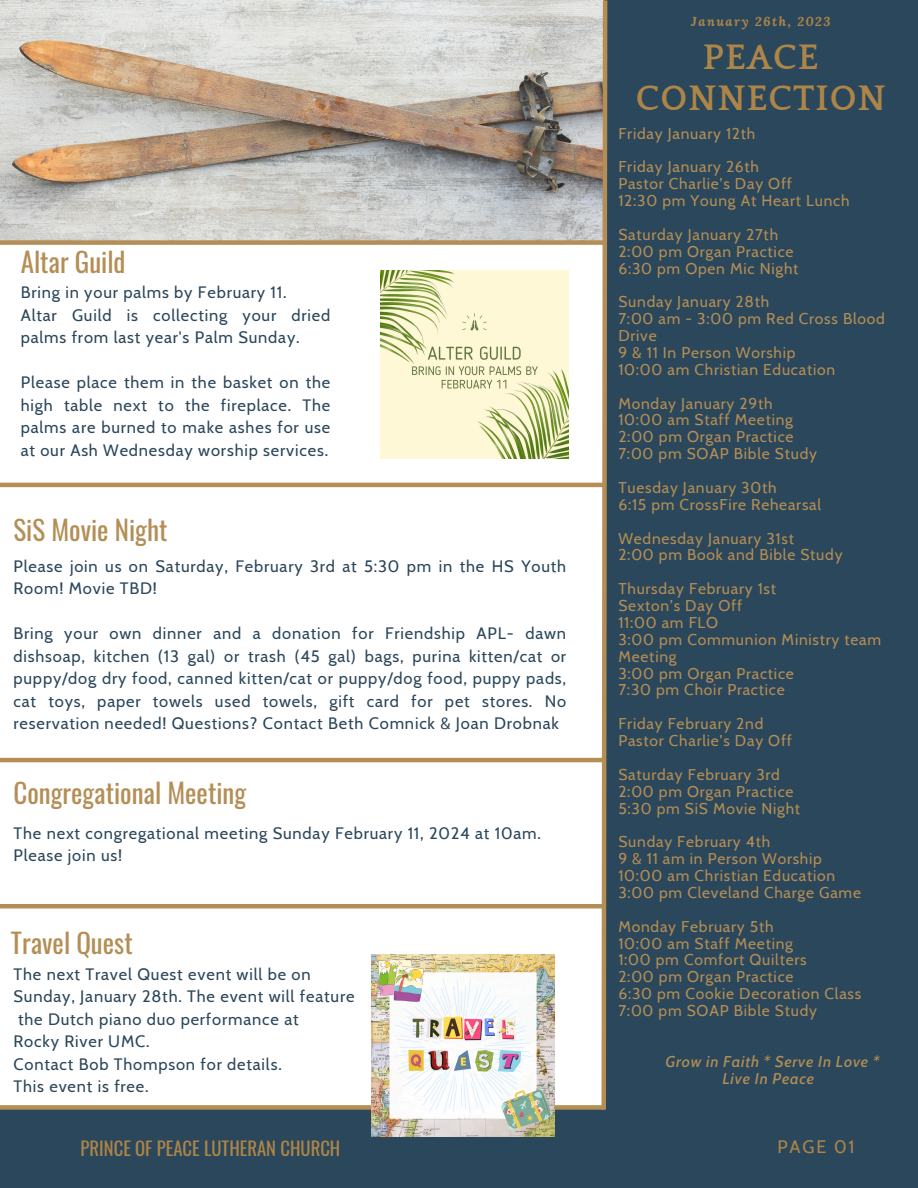
<style>
.page{position:relative;width:918px;height:1188px;background:#fff}
.page>*{position:absolute;margin:0;border:0;box-sizing:border-box;transform-origin:0 0}
.t1{font:700 36.45px/41.7px "Quattrocento";letter-spacing:.025em;color:#ad8548;text-align:center}
.t2{font:27px "Oswald";color:#b48e55}
.t3{font:18.75px "Oswald";color:#ad8548}
.t4{font:18px "Cabin";letter-spacing:.1em;color:#ad8548}
.t5{font:16.5px/22.5px "Cabin";letter-spacing:.05em;color:#2b475b}
.t6{font:15.6px/16.8px "Cabin";letter-spacing:.05em;color:#b48e55}
.t7{font:italic 500 15.6px/16.8px "Cabin";letter-spacing:.05em;color:#b48e55;text-align:center}
.t8{font:italic 700 12.9px "Lora";letter-spacing:.12em;color:#ad8548}
</style>
<div class="page">
<div style="left:0;top:1110px;width:618px;height:78px;background:#2b475b"></div>
<div style="left:0;top:1105px;width:918px;height:5px;background:#b48e55"></div>
<hr style="left:0;top:483px;width:918px;height:4px;background:#b48e55">
<hr style="left:0;top:758px;width:854px;height:4px;background:#b48e55">
<img style="left:0;top:0;width:599px;height:240px">
<div style="left:0;top:240px;width:881px;height:5px;background:#b48e55"></div>
<div style="left:0;top:904px;width:863px;height:5px;background:#b48e55"></div>
<div style="left:604px;top:0;width:314px;height:1188px;background:#2b475b"></div>
<svg style="left:599px;top:0;width:9px;height:1110px"></svg>
<img style="left:381px;top:271px;width:188px;height:187px">
<img style="left:372px;top:954px;width:182px;height:182px">
<h5 class="t8" style="left:691px;top:13px;width:141px">January 26th, 2023</h5>
<h5 class="t2" style="left:21px;top:241px;width:106px">Altar Guild</h5>
<h2 class="t5" style="left:21px;top:281px;width:311px">Bring in your palms by February 11.<br>Altar Guild is collecting your dried palms from last year's Palm Sunday.</h2>
<h5 class="t5" style="left:21px;top:371px;width:311px;text-align:justify">Please place them in the basket on the high table next to the fireplace. The palms are burned to make ashes for use at our Ash Wednesday worship services.</h5>
<h5 class="t2" style="left:14px;top:509px;width:155px">SiS Movie Night</h5>
<p class="t5" style="left:14px;top:555px;width:554px">Please join us on Saturday, February 3rd at 5:30 pm in the HS Youth<br>Room! Movie TBD!</p>
<h1 class="t5" style="left:14px;top:622px;width:554px;text-align:justify">Bring your own dinner and a donation for Friendship APL- dawn dishsoap, kitchen (13 gal) or trash (45 gal) bags, purina kitten/cat or puppy/dog dry food, canned kitten/cat or puppy/dog food, puppy pads, cat toys, paper towels used towels, gift card for pet stores. No reservation needed! Questions? Contact Beth Comnick &amp; Joan Drobnak</h1>
<p class="t2" style="left:14px;top:772px;width:234px">Congregational Meeting</p>
<p class="t5" style="left:14px;top:821px;width:529px">The next congregational meeting Sunday February 11, 2024 at 10am.<br>Please join us!</p>
<h2 class="t2" style="left:11px;top:922px;width:123px">Travel Quest</h2>
<h5 class="t5" style="left:14px;top:963px;width:342px">The next Travel Quest event will be on<br>Sunday, January 28th. The event will feature the Dutch piano duo performance at<br>Rocky River UMC.<br>Contact Bob Thompson for details.<br>This event is free.</h5>
<h5 class="t1" style="left:636px;top:37px;width:252px">PEACE<br>CONNECTION</h5>
<h5 class="t6" style="left:618px;top:125px;width:138px">Friday January 12th</h5>
<h5 class="t6" style="left:618px;top:158px;width:233px">Friday January 26th<br>Pastor Charlie’s Day Off<br>12:30 pm Young At Heart Lunch</h5>
<h5 class="t6" style="left:618px;top:226px;width:182px">Saturday January 27th<br>2:00 pm Organ Practice<br>6:30 pm Open Mic Night</h5>
<h5 class="t6" style="left:618px;top:293px;width:268px">Sunday January 28th<br>7:00 am - 3:00 pm Red Cross Blood<br>Drive<br>9 &amp; 11 In Person Worship<br>10:00 am Christian Education</h5>
<h5 class="t6" style="left:618px;top:395px;width:200px">Monday January 29th<br>10:00 am Staff Meeting<br>2:00 pm Organ Practice<br>7:00 pm SOAP Bible Study</h5>
<h5 class="t6" style="left:618px;top:479px;width:204px">Tuesday January 30th<br>6:15 pm CrossFire Rehearsal</h5>
<h4 class="t6" style="left:618px;top:530px;width:226px">Wednesday January 31st<br>2:00 pm Book and Bible Study</h4>
<p class="t6" style="left:618px;top:580px;width:264px">Thursday February 1st<br>Sexton’s Day Off<br>11:00 am FLO<br>3:00 pm Communion Ministry team<br>Meeting<br>3:00 pm Organ Practice<br>7:30 pm Choir Practice</p>
<h2 class="t6" style="left:618px;top:715px;width:175px">Friday February 2nd<br>Pastor Charlie’s Day Off</h2>
<p class="t6" style="left:618px;top:766px;width:183px">Saturday February 3rd<br>2:00 pm Organ Practice<br>5:30 pm SiS Movie Night</p>
<h5 class="t6" style="left:618px;top:833px;width:244px">Sunday February 4th<br>9 &amp; 11 am in Person Worship<br>10:00 am Christian Education<br>3:00 pm Cleveland Charge Game</h5>
<h5 class="t6" style="left:618px;top:918px;width:244px">Monday February 5th<br>10:00 am Staff Meeting<br>1:00 pm Comfort Quilters<br>2:00 pm Organ Practice<br>6:30 pm Cookie Decoration Class<br>7:00 pm SOAP Bible Study</h5>
<h2 class="t7" style="left:666px;top:1053px;width:215px">Grow in Faith * Serve In Love *<br>Live In Peace</h2>
<h5 class="t3" style="left:81px;top:1134px;width:261px">PRINCE OF PEACE LUTHERAN CHURCH</h5>
<h5 class="t4" style="left:778px;top:1136px;width:78px">PAGE 01</h5>
</div>
